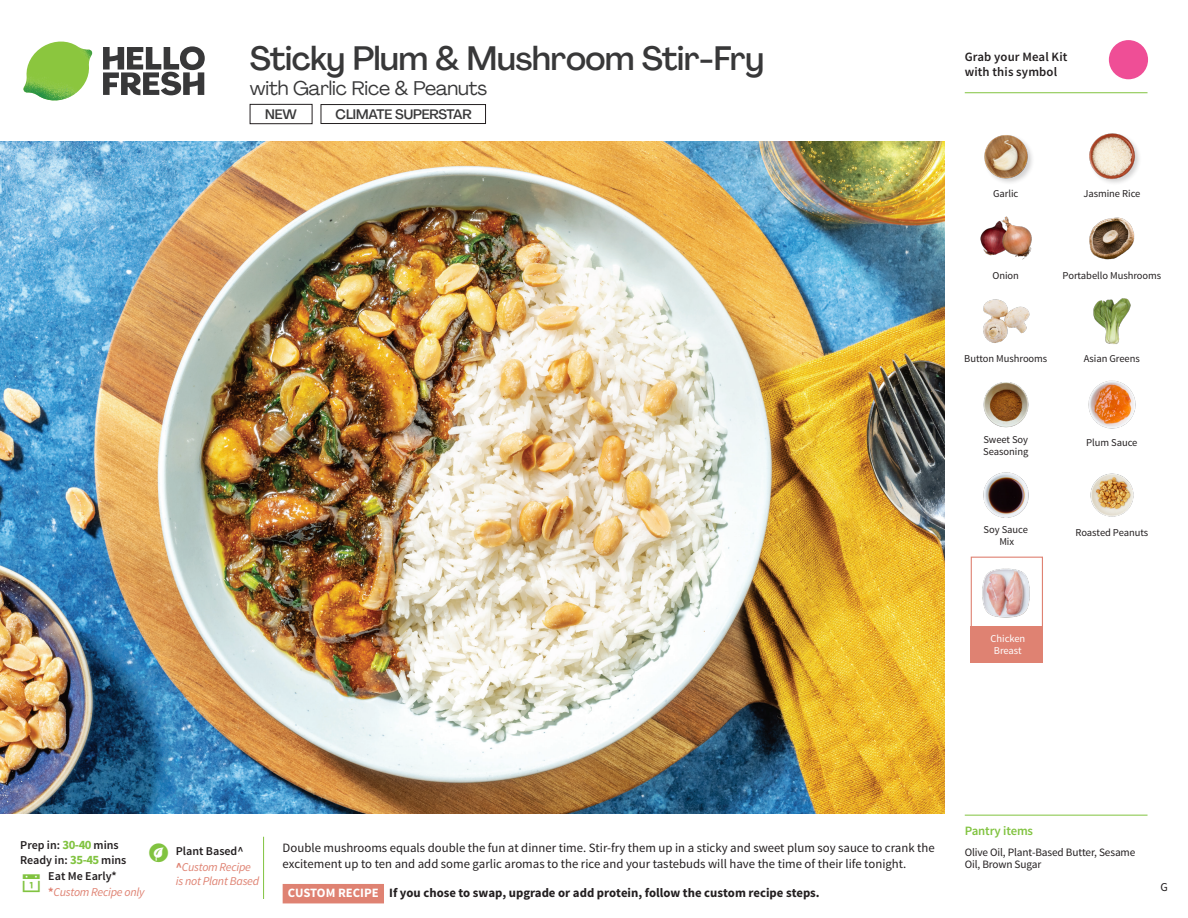
<style>
.page{position:relative;width:1188px;height:918px;background:#fff}
.page>*{position:absolute;margin:0;border:0;box-sizing:border-box;transform-origin:0 0}
._15_Titel_UK{font:500 33px "Agrandir";letter-spacing:-.015em;color:#383839}
._15_Titel_UK-2{font:19.5px "Agrandir";letter-spacing:-.01em;color:#383839}
.t1{font:500 13.5px "Agrandir";letter-spacing:-.01em;color:#383839}
.Step_6_Text_AU{font:12.75px/16.5px "Source Sans Pro";color:#231f20}
.Step_6_Text_AU-2{font:700 12.75px "Source Sans Pro";color:#231f20}
.t2{font:600 12.75px/15px "Source Sans Pro";letter-spacing:.01em;color:#231f20}
._04_Headers_Front{font:600 12.75px "Source Sans Pro";letter-spacing:-.01em;color:#81c340}
._04_Intro{font:600 12px "Source Sans Pro";color:#231f20}
._04_Intro-2{font:italic 12px/14.4px "Source Sans Pro";letter-spacing:-.02em;color:#df8272}
.t3{font:12px "Source Sans Pro";color:#231f20}
._05_Pantry{font:11.25px/12px "Source Sans Pro";letter-spacing:-.01em;color:#231f20}
._18_FRONT_ingredients{font:10.5px/12px "Source Sans Pro";letter-spacing:-.005em;color:#231f20}
._18_FRONT_ingredients-2{font:10.5px/12px "Source Sans Pro";letter-spacing:-.005em;color:#fff;text-align:center}
.s1{font-weight:700;font-size:12.75px;color:#81c340}
.s2{font-weight:700;font-style:normal}
.s3{color:#fff}
</style>
<div class="page">
<svg style="left:103px;top:46px;width:102px;height:49px"></svg>
<img style="left:23px;top:42px;width:69px;height:59px">
<svg style="left:263px;top:836px;width:121px;height:67px"></svg>
<img style="left:0;top:142px;width:945px;height:672px">
<div style="left:971px;top:557px;width:72px;height:72px;border:1px solid #df8272"></div>
<div style="left:971px;top:626px;width:72px;height:37px;background:#df8272"></div>
<img style="left:982px;top:568px;width:48px;height:50px">
<div style="left:250px;top:104px;width:62px;height:20px;border:1px solid #231f20"></div>
<div style="left:321px;top:104px;width:165px;height:20px;border:1px solid #231f20"></div>
<img style="left:1093px;top:298px;width:38px;height:46px">
<img style="left:1088px;top:380px;width:48px;height:49px">
<img style="left:983px;top:382px;width:46px;height:46px">
<img style="left:983px;top:472px;width:46px;height:46px">
<img style="left:983px;top:299px;width:47px;height:44px">
<img style="left:980px;top:216px;width:52px;height:44px">
<img style="left:1089px;top:217px;width:46px;height:43px">
<img style="left:984px;top:135px;width:48px;height:48px">
<div style="left:1088px;top:132px;width:54px;height:54px;background:#231f20;opacity:.2"></div>
<img style="left:1088px;top:132px;width:49px;height:49px">
<img style="left:1090px;top:473px;width:44px;height:44px">
<hr style="left:965px;top:815px;width:183px;height:1px;background:#81c340">
<svg style="left:1091px;top:40px;width:57px;height:54px"></svg>
<hr style="left:965px;top:92px;width:183px;height:1px;background:#81c340">
<p class="_15_Titel_UK" style="left:250px;top:38px;width:516px">Sticky Plum &amp; Mushroom Stir-Fry</p>
<p class="_15_Titel_UK-2" style="left:250px;top:76px;width:239px">with Garlic Rice &amp; Peanuts</p>
<p class="t1" style="left:265px;top:106px;width:33px">NEW</p>
<p class="t1" style="left:336px;top:106px;width:138px">CLIMATE SUPERSTAR</p>
<p class="t2" style="left:965px;top:50px;width:104px">Grab your Meal Kit with this symbol</p>
<p class="_18_FRONT_ingredients" style="left:993px;top:188px;width:27px">Garlic</p>
<p class="_18_FRONT_ingredients" style="left:1083px;top:188px;width:59px">Jasmine Rice</p>
<p class="_18_FRONT_ingredients" style="left:993px;top:270px;width:28px">Onion</p>
<p class="_18_FRONT_ingredients" style="left:1063px;top:270px;width:100px">Portabello Mushrooms</p>
<p class="_18_FRONT_ingredients" style="left:964px;top:353px;width:85px">Button Mushrooms</p>
<p class="_18_FRONT_ingredients" style="left:1084px;top:353px;width:57px">Asian Greens</p>
<p class="_18_FRONT_ingredients" style="left:983px;top:434px;width:47px">Sweet Soy<br>Seasoning</p>
<p class="_18_FRONT_ingredients" style="left:1086px;top:436px;width:53px">Plum Sauce</p>
<p class="_18_FRONT_ingredients" style="left:984px;top:524px;width:46px">Soy Sauce</p>
<p class="_18_FRONT_ingredients" style="left:1076px;top:527px;width:74px">Roasted Peanuts</p>
<p class="_18_FRONT_ingredients" style="left:999px;top:536px;width:16px">Mix</p>
<p class="_18_FRONT_ingredients-2" style="left:991px;top:633px;width:36px">Chicken<br>Breast</p>
<p class="_04_Intro" style="left:20px;top:837px;width:100px">Prep in: <span class="s1">30-40</span> mins</p>
<p class="_04_Intro" style="left:20px;top:852px;width:108px">Ready in: <span class="s1">35-45</span> mins</p>
<p class="_04_Intro" style="left:48px;top:868px;width:70px">Eat Me Early*</p>
<p class="_04_Intro-2" style="left:48px;top:885px;width:98px"><span class="s2">*</span>Custom Recipe only</p>
<p class="_04_Intro" style="left:176px;top:843px;width:69px">Plant Based^</p>
<p class="_04_Intro-2" style="left:176px;top:859px;width:85px"><span class="s2">^</span>Custom Recipe is not Plant Based</p>
<p class="Step_6_Text_AU" style="left:283px;top:839px;width:654px">Double mushrooms equals double the fun at dinner time. Stir-fry them up in a sticky and sweet plum soy sauce to crank the excitement up to ten and add some garlic aromas to the rice and your tastebuds will have the time of their life tonight.</p>
<p class="Step_6_Text_AU-2" style="left:288px;top:885px;width:533px"><span class="s3">CUSTOM RECIPE</span> If you chose to swap, upgrade or add protein, follow the custom recipe steps.</p>
<p class="_04_Headers_Front" style="left:965px;top:822px;width:70px">Pantry items</p>
<p class="_05_Pantry" style="left:965px;top:847px;width:172px">Olive Oil, Plant-Based Butter, Sesame<br>Oil, Brown Sugar</p>
<p class="t3" style="left:1160px;top:879px;width:9px">G</p>
</div>
